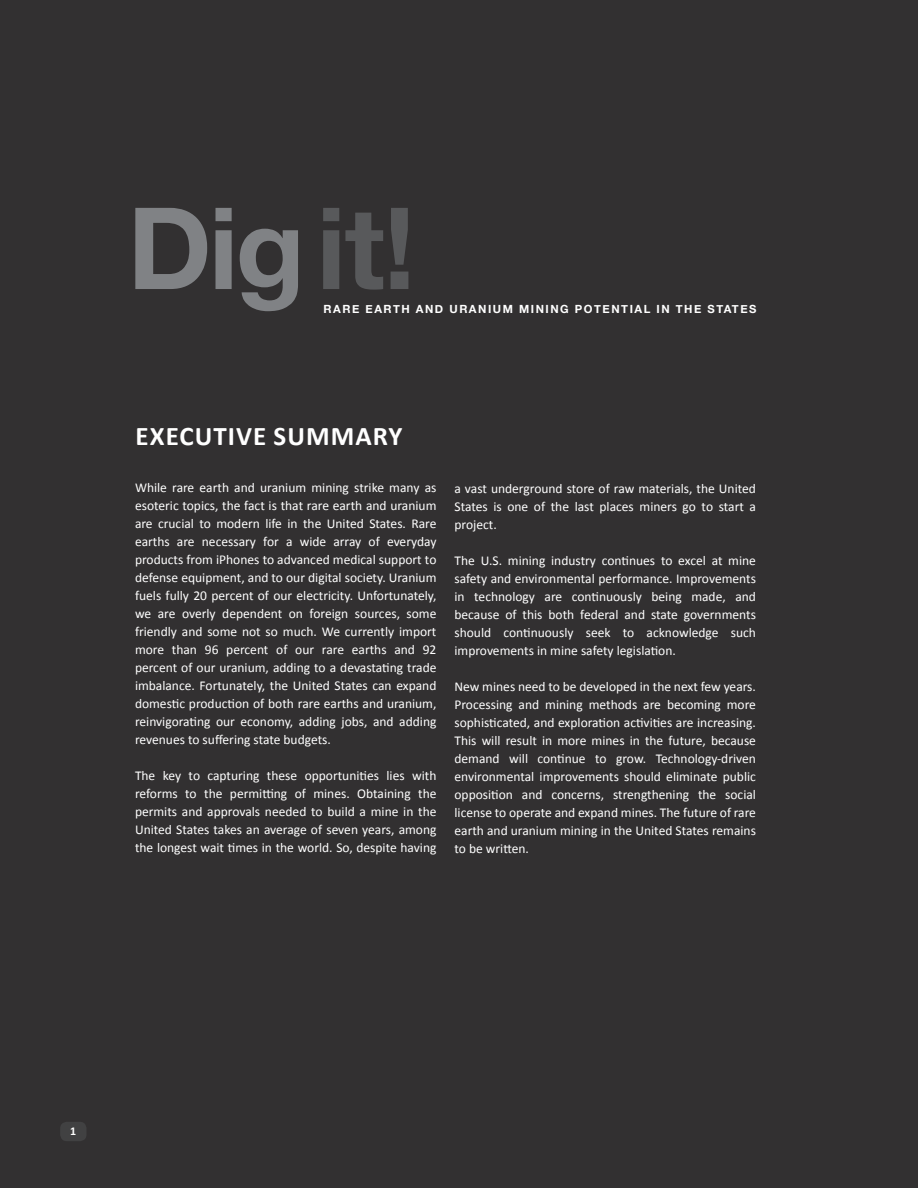
<style>
.page{position:relative;width:918px;height:1188px;background:#323031}
.page>*{position:absolute;margin:0;border:0;box-sizing:border-box;transform-origin:0 0}
.t1{font:700 113.7px "Helvetica Neue";letter-spacing:-.02em;color:#808285}
.t2{font:700 27px "Calibri";color:#fff}
.t3{font:13.5px/18px "Calibri";color:#fff;text-align:justify}
.t4{font:700 12px "Calibri";color:#fff}
.t5{font:700 11.25px "Helvetica Neue";letter-spacing:.135em;color:#fff}
.s1{color:#58595b}
</style>
<div class="page">
<div style="left:60px;top:1122px;width:27px;height:19px;background:#414142;border-radius:7px"></div>
<h1 class="t1" style="left:128px;top:159px;width:289px">Dig<span class="s1">it!</span></h1>
<p class="t5" style="left:324px;top:300px;width:434px">RARE EARTH AND URANIUM MINING POTENTIAL IN THE STATES</p>
<h2 class="t2" style="left:136px;top:418px;width:30px">EXECUTIVE</h2>
<h2 class="t2" style="left:274px;top:418px;width:34px">SUMMARY</h2>
<p class="t3" style="left:135px;top:479px;width:303px">While rare earth and uranium mining strike many as esoteric topics, the fact is that rare earth and uranium are crucial to modern life in the United States. Rare earths are necessary for a wide array of everyday products from iPhones to advanced medical support to defense equipment, and to our digital society. Uranium fuels fully 20 percent of our electricity. Unfortunately, we are overly dependent on foreign sources, some friendly and some not so much. We currently import more than 96 percent of our rare earths and 92 percent of our uranium, adding to a devastating trade imbalance. Fortunately, the United States can expand domestic production of both rare earths and uranium, reinvigorating our economy, adding jobs, and adding revenues to suffering state budgets.</p>
<p class="t3" style="left:135px;top:767px;width:303px">The key to capturing these opportunities lies with reforms to the permitting of mines. Obtaining the permits and approvals needed to build a mine in the United States takes an average of seven years, among the longest wait times in the world. So, despite having</p>
<p class="t3" style="left:455px;top:480px;width:303px">a vast underground store of raw materials, the United States is one of the last places miners go to start a project.</p>
<p class="t3" style="left:455px;top:552px;width:303px">The U.S. mining industry continues to excel at mine safety and environmental performance. Improvements in technology are continuously being made, and because of this both federal and state governments should continuously seek to acknowledge such improvements in mine safety legislation.</p>
<p class="t3" style="left:455px;top:678px;width:303px">New mines need to be developed in the next few years.<br>Processing and mining methods are becoming more sophisticated, and exploration activities are increasing.<br>This will result in more mines in the future, because demand will continue to grow. Technology-driven environmental improvements should eliminate public opposition and concerns, strengthening the social license to operate and expand mines. The future of rare earth and uranium mining in the United States remains to be written.</p>
<p class="t4" style="left:70px;top:1124px;width:8px">1</p>
</div>
